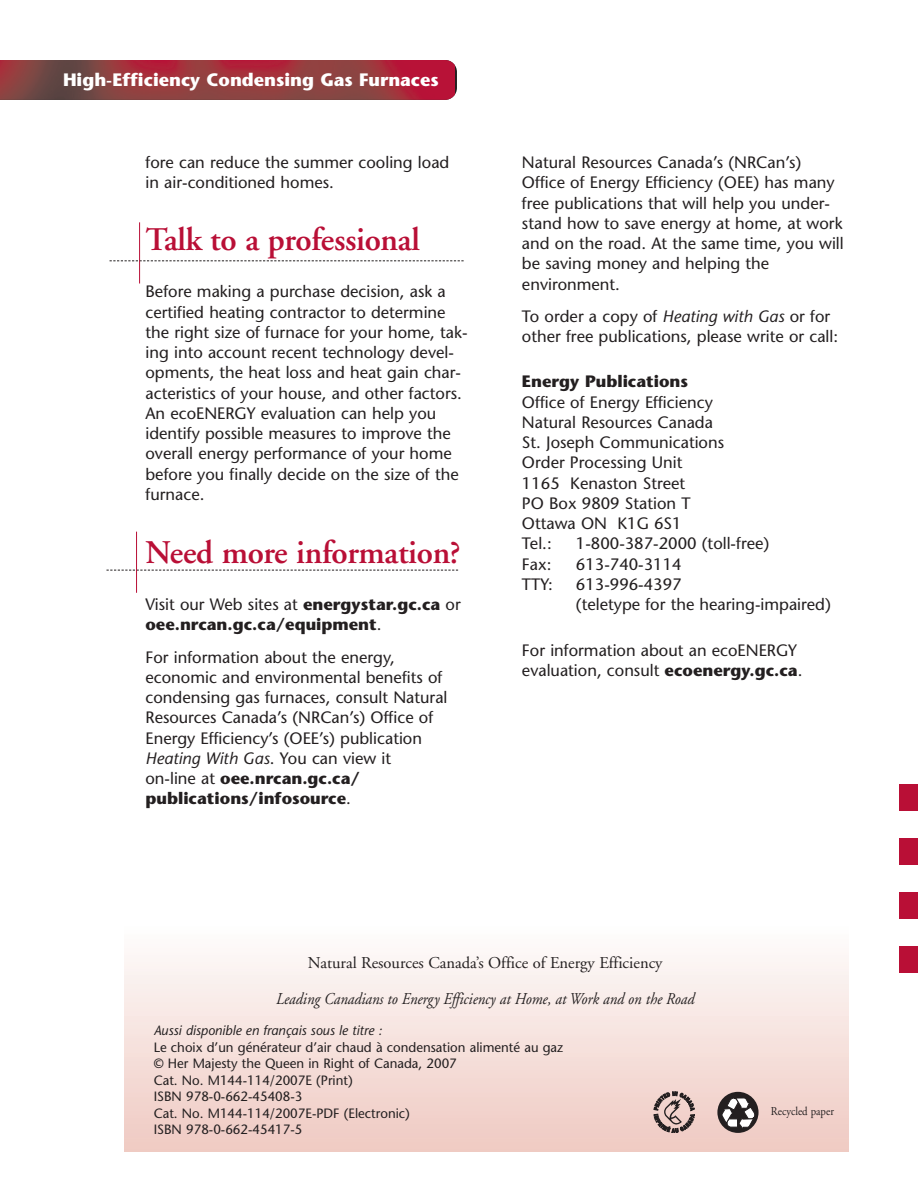
<style>
.page{position:relative;width:918px;height:1188px;background:#fff}
.page>*{position:absolute;margin:0;border:0;box-sizing:border-box;transform-origin:0 0}
.t1{font:600 33px "Adobe Garamond";letter-spacing:-.01em;color:#b90f36}
.t2{font:700 18px "Stone Sans";color:#fff}
.t3{font:16.5px/20.2px "Stone Sans";color:#231f20}
.t4{font:700 16.5px/20.2px "Stone Sans";color:#231f20}
.t5{font:italic 16.5px "Adobe Garamond";color:#231f20;scale:.9 1}
.t6{font:16.5px "Adobe Garamond";color:#231f20}
.t7{font:13.5px/16.5px "Stone Sans";color:#231f20}
.t8{font:italic 13.5px "Stone Sans";color:#231f20}
.t9{font:12px "Adobe Garamond";color:#231f20;scale:.9 1}
.s1{font-weight:400}
.s2{font-style:italic}
.s3{font-weight:700}
</style>
<div class="page">
<div style="left:124px;top:926px;width:724px;height:226px;background:linear-gradient(to bottom,#fefdfd,#efc9c2)"></div>
<img style="left:0;top:60px;width:455px;height:40px">
<svg style="left:110px;top:260px;width:354px;height:1px"></svg>
<hr style="left:139px;top:222px;width:1px;height:62px;background:#b90f36">
<svg style="left:106px;top:570px;width:352px;height:1px"></svg>
<hr style="left:136px;top:532px;width:1px;height:61px;background:#b90f36">
<div style="left:899px;top:784px;width:19px;height:28px;background:#b90f36"></div>
<div style="left:899px;top:838px;width:19px;height:28px;background:#b90f36"></div>
<div style="left:899px;top:892px;width:19px;height:28px;background:#b90f36"></div>
<div style="left:899px;top:946px;width:19px;height:28px;background:#b90f36"></div>
<div style="left:717px;top:1092px;width:42px;height:41px;background:#231f20;border-radius:50%"></div>
<svg style="left:722px;top:1097px;width:37px;height:36px"></svg>
<svg style="left:654px;top:1092px;width:41px;height:41px;background:#aa9490"></svg>
<p class="t2" style="left:63px;top:73px;width:377px">High-Efficiency Condensing Gas Furnaces</p>
<p class="t3" style="left:145px;top:154px;width:305px">fore can reduce the summer cooling load in air-conditioned homes.</p>
<h1 class="t1" style="left:146px;top:227px;width:276px">Talk to a professional</h1>
<p class="t3" style="left:145px;top:283px;width:324px">Before making a purchase decision, ask a certified heating contractor to determine the right size of furnace for your home, tak&shy;ing into account recent technology devel&shy;opments, the heat loss and heat gain char&shy;acteristics of your house, and other factors.<br>An ecoENERGY evaluation can help you identify possible measures to improve the overall energy performance of your home before you finally decide on the size of the furnace.</p>
<h1 class="t1" style="left:146px;top:539px;width:317px">Need more information?</h1>
<p class="t4" style="left:145px;top:596px;width:317px"><span class="s1">Visit our Web sites at</span> energystar.gc.ca <span class="s1">or </span>oee.nrcan.gc.ca/equipment<span class="s1">.</span></p>
<p class="t3" style="left:145px;top:649px;width:304px">For information about the energy, economic and environmental benefits of condensing gas furnaces, consult Natural Resources Canada’s (NRCan’s) Office of Energy Efficiency’s (OEE’s) publication <span class="s2">Heating With Gas</span>. You can view it<br>on-line at <span class="s3">oee.nrcan.gc.ca/ publications/infosource</span>.</p>
<p class="t3" style="left:522px;top:154px;width:323px">Natural Resources Canada’s (NRCan’s)<br>Office of Energy Efficiency (OEE) has many free publications that will help you under&shy;stand how to save energy at home, at work and on the road. At the same time, you will be saving money and helping the environment.</p>
<p class="t3" style="left:522px;top:308px;width:318px">To order a copy of <span class="s2">Heating with Gas</span> or for other free publications, please write or call:</p>
<p class="t4" style="left:522px;top:373px;width:168px">Energy Publications</p>
<p class="t3" style="left:522px;top:394px;width:204px">Office of Energy Efficiency<br>Natural Resources Canada<br>St. Joseph Communications<br>Order Processing Unit<br>1165 Kenaston Street<br>PO Box 9809 Station T<br>Ottawa ON K1G 6S1<br>Tel.:</p>
<p class="t3" style="left:576px;top:535px;width:195px">1-800-387-2000 (toll-free)</p>
<p class="t3" style="left:522px;top:556px;width:31px">Fax:</p>
<p class="t3" style="left:576px;top:556px;width:107px">613-740-3114</p>
<p class="t3" style="left:522px;top:576px;width:33px">TTY:</p>
<p class="t3" style="left:576px;top:576px;width:256px">613-996-4397<br>(teletype for the hearing-impaired)</p>
<p class="t3" style="left:522px;top:641px;width:282px">For information about an ecoENERGY evaluation, consult <span class="s3">ecoenergy.gc.ca</span>.</p>
<p class="t6" style="left:308px;top:956px;width:356px">Natural Resources Canada’s Office of Energy Efficiency</p>
<p class="t5" style="left:276px;top:992px;width:466px">Leading Canadians to Energy Efficiency at Home, at Work and on the Road</p>
<p class="t8" style="left:154px;top:1025px;width:230px">Aussi disponible en français sous le titre :</p>
<p class="t7" style="left:154px;top:1040px;width:411px">Le choix d’un générateur d’air chaud à condensation alimenté au gaz © Her Majesty the Queen in Right of Canada, 2007<br>Cat. No. M144-114/2007E (Print)<br>ISBN 978-0-662-45408-3<br>Cat. No. M144-114/2007E-PDF (Electronic)<br>ISBN 978-0-662-45417-5</p>
<p class="t9" style="left:771px;top:1107px;width:71px">Recycled paper</p>
</div>
